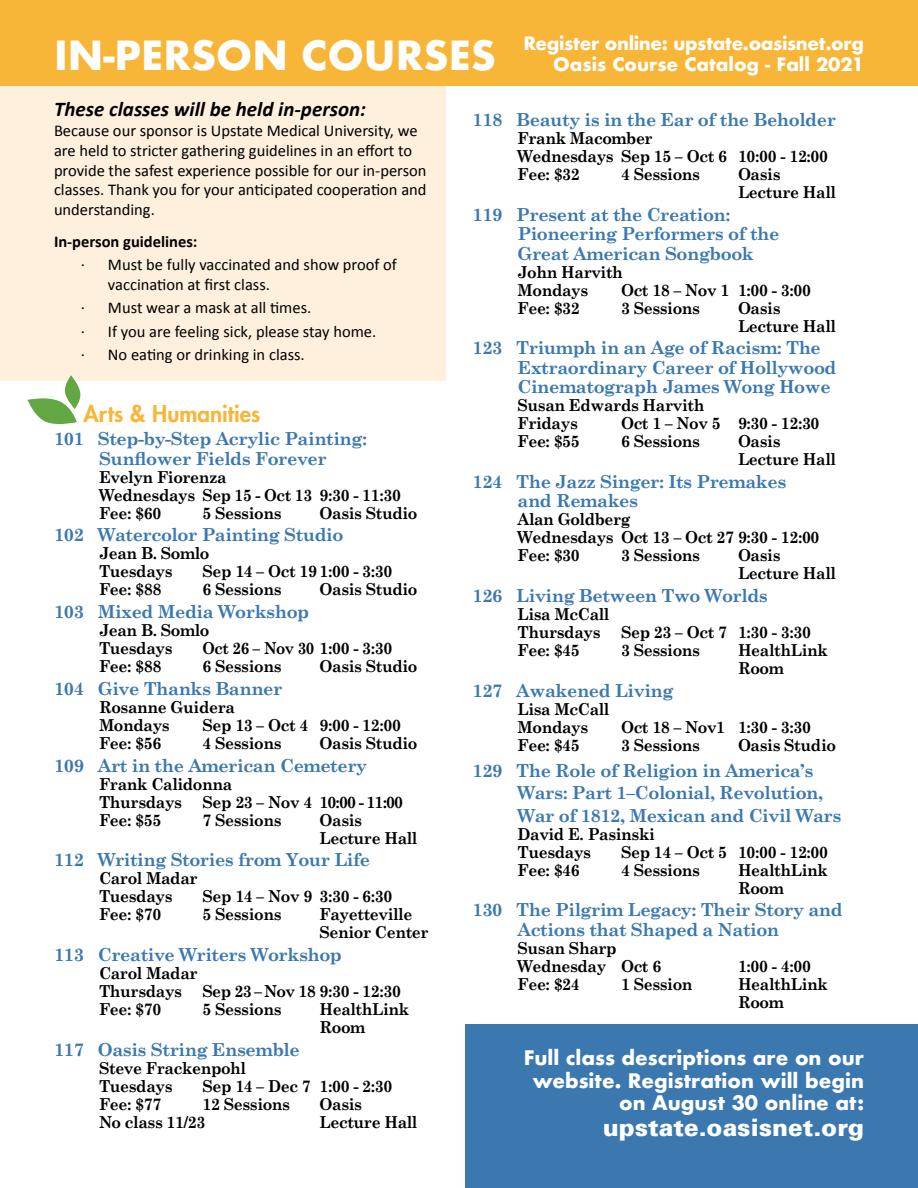
<style>
.page{position:relative;width:918px;height:1188px;background:#fff}
.page>*{position:absolute;margin:0;border:0;box-sizing:border-box;transform-origin:0 0}
.t1{font:700 39px "Futura";color:#fff}
.t2{font:900 24px "Univers";color:#fff}
.t3{font:800 22.5px "Futura";color:#f7b638}
.t4{font:italic 700 21px "Calibri";color:#000}
.t5{font:700 19.5px/22.5px "Futura";color:#fff;text-align:right}
.t6{font:700 18px/19.5px "Century Schoolbook";letter-spacing:-.025em;color:#3b78af}
.t7{font:700 18px/21px "Futura";letter-spacing:-.01em;color:#fff;text-align:right}
.t8{font:700 16.5px/18px "Century Schoolbook";letter-spacing:-.025em;color:#000;scale:.95 1}
.t9{font:16.5px/19.8px "Calibri";color:#000}
.t10{font:700 16.5px "Century Schoolbook";letter-spacing:-.025em;color:#000;scale:.91 1}
.t11{font:700 16.5px "Calibri";color:#000}
</style>
<div class="page">
<div style="left:466px;top:1025px;width:452px;height:163px;background:#3b78af"></div>
<div style="left:0;top:85px;width:446px;height:296px;background:#fef0dc"></div>
<div style="left:0;top:0;width:918px;height:85px;background:#f7b638"></div>
<svg style="left:28px;top:375px;width:53px;height:49px"></svg>
<p class="t7" style="left:523px;top:33px;width:342px">Register online: upstate.oasisnet.org<br>Oasis Course Catalog - Fall 2021</p>
<h1 class="t1" style="left:54px;top:27px;width:444px">IN-PERSON COURSES</h1>
<p class="t4" style="left:54px;top:96px;width:313px">These classes will be held in-person:</p>
<p class="t9" style="left:54px;top:121px;width:374px">Because our sponsor is Upstate Medical University, we are held to stricter gathering guidelines in an effort to provide the safest experience possible for our in-person classes. Thank you for your anticipated cooperation and understanding.</p>
<p class="t11" style="left:54px;top:231px;width:145px">In-person guidelines:</p>
<p class="t9" style="left:108px;top:255px;width:290px;text-indent:-27px">· Must be fully vaccinated and show proof of vaccination at first class.</p>
<p class="t9" style="left:81px;top:296px;width:297px;line-height:23.2px">· Must wear a mask at all times.<br>· If you are feeling sick, please stay home. · No eating or drinking in class.</p>
<p class="t6" style="left:472px;top:109px;width:365px">118 Beauty is in the Ear of the Beholder</p>
<p class="t8" style="left:518px;top:129px;width:329px">Frank Macomber<br>Wednesdays Sep 15 – Oct 6 10:00 - 12:00<br>Fee: $32</p>
<p class="t8" style="left:621px;top:165px;width:85px">4 Sessions</p>
<p class="t8" style="left:738px;top:165px;width:105px">Oasis<br>Lecture Hall</p>
<p class="t6" style="left:518px;top:204px;width:264px;text-indent:-45px">119 Present at the Creation:<br>Pioneering Performers of the<br>Great American Songbook</p>
<p class="t8" style="left:518px;top:262px;width:113px">John Harvith<br>Mondays</p>
<p class="t8" style="left:621px;top:280px;width:201px">Oct 18 – Nov 1 1:00 - 3:00</p>
<p class="t8" style="left:518px;top:298px;width:67px">Fee: $32</p>
<p class="t8" style="left:621px;top:298px;width:85px">3 Sessions</p>
<p class="t8" style="left:738px;top:298px;width:105px">Oasis<br>Lecture Hall</p>
<p class="t6" style="left:518px;top:338px;width:321px;text-indent:-45px">123 Triumph in an Age of Racism: The<br>Extraordinary Career of Hollywood<br>Cinematograph James Wong Howe</p>
<p class="t8" style="left:518px;top:396px;width:198px">Susan Edwards Harvith<br>Fridays</p>
<h3 class="t3" style="left:84px;top:399px;width:178px">Arts &amp; Humanities</h3>
<p class="t6" style="left:54px;top:429px;width:315px;text-align:center">101 Step-by-Step Acrylic Painting:<br>Sunflower Fields Forever</p>
<p class="t8" style="left:99px;top:468px;width:320px">Evelyn Fiorenza<br>Wednesdays Sep 15 - Oct 13 9:30 - 11:30<br>Fee: $60</p>
<p class="t8" style="left:621px;top:414px;width:211px">Oct 1 – Nov 5 9:30 - 12:30</p>
<p class="t8" style="left:518px;top:432px;width:67px">Fee: $55</p>
<p class="t8" style="left:621px;top:432px;width:85px">6 Sessions</p>
<p class="t8" style="left:738px;top:432px;width:105px">Oasis<br>Lecture Hall</p>
<p class="t6" style="left:518px;top:472px;width:270px;text-indent:-45px">124 The Jazz Singer: Its Premakes and Remakes</p>
<p class="t8" style="left:518px;top:510px;width:320px">Alan Goldberg<br>Wednesdays Oct 13 – Oct 27 9:30 - 12:00<br>Fee: $30</p>
<p class="t8" style="left:203px;top:504px;width:85px">5 Sessions</p>
<p class="t8" style="left:320px;top:504px;width:105px">Oasis Studio</p>
<p class="t6" style="left:54px;top:525px;width:291px">102 Watercolor Painting Studio</p>
<p class="t8" style="left:99px;top:544px;width:118px">Jean B. Somlo<br>Tuesdays</p>
<p class="t8" style="left:621px;top:546px;width:85px">3 Sessions</p>
<p class="t8" style="left:738px;top:546px;width:105px">Oasis<br>Lecture Hall</p>
<p class="t6" style="left:472px;top:586px;width:297px">126 Living Between Two Worlds</p>
<p class="t8" style="left:518px;top:605px;width:310px">Lisa McCall<br>Thursdays Sep 23 – Oct 7 1:30 - 3:30<br>Fee: $45</p>
<p class="t8" style="left:203px;top:562px;width:201px">Sep 14 – Oct 19 1:00 - 3:30</p>
<p class="t8" style="left:99px;top:580px;width:67px">Fee: $88</p>
<p class="t8" style="left:203px;top:580px;width:85px">6 Sessions</p>
<p class="t8" style="left:320px;top:580px;width:105px">Oasis Studio</p>
<p class="t6" style="left:54px;top:602px;width:257px">103 Mixed Media Workshop</p>
<p class="t8" style="left:99px;top:621px;width:118px">Jean B. Somlo<br>Tuesdays</p>
<p class="t10" style="left:202px;top:638px;width:210px">Oct 26 – Nov 30 1:00 - 3:30</p>
<p class="t8" style="left:621px;top:641px;width:85px">3 Sessions</p>
<p class="t8" style="left:738px;top:641px;width:96px">HealthLink<br>Room</p>
<p class="t6" style="left:472px;top:681px;width:202px">127 Awakened Living</p>
<p class="t8" style="left:518px;top:700px;width:98px">Lisa McCall<br>Mondays</p>
<p class="t8" style="left:99px;top:657px;width:67px">Fee: $88</p>
<p class="t8" style="left:203px;top:657px;width:85px">6 Sessions</p>
<p class="t8" style="left:320px;top:657px;width:105px">Oasis Studio</p>
<p class="t6" style="left:54px;top:679px;width:230px">104 Give Thanks Banner</p>
<p class="t8" style="left:99px;top:698px;width:145px">Rosanne Guidera<br>Mondays</p>
<p class="t8" style="left:203px;top:716px;width:211px">Sep 13 – Oct 4 9:00 - 12:00</p>
<p class="t8" style="left:621px;top:718px;width:201px">Oct 18 – Nov1 1:30 - 3:30</p>
<p class="t8" style="left:99px;top:734px;width:67px">Fee: $56</p>
<p class="t8" style="left:203px;top:734px;width:85px">4 Sessions</p>
<p class="t8" style="left:320px;top:734px;width:105px">Oasis Studio</p>
<p class="t6" style="left:54px;top:755px;width:315px">109 Art in the American Cemetery</p>
<p class="t8" style="left:99px;top:775px;width:322px">Frank Calidonna<br>Thursdays Sep 23 – Nov 4 10:00 - 11:00<br>Fee: $55</p>
<p class="t8" style="left:518px;top:736px;width:67px">Fee: $45</p>
<p class="t8" style="left:621px;top:736px;width:85px">3 Sessions</p>
<p class="t8" style="left:738px;top:736px;width:105px">Oasis Studio</p>
<p class="t6" style="left:518px;top:759px;width:326px;line-height:22.5px;text-indent:-45px">129 The Role of Religion in America’s<br>Wars: Part 1–Colonial, Revolution,<br>War of 1812, Mexican and Civil Wars</p>
<p class="t8" style="left:518px;top:825px;width:146px">David E. Pasinski<br>Tuesdays</p>
<p class="t8" style="left:203px;top:811px;width:85px">7 Sessions</p>
<p class="t8" style="left:320px;top:811px;width:105px">Oasis<br>Lecture Hall</p>
<p class="t6" style="left:54px;top:850px;width:318px">112 Writing Stories from Your Life</p>
<p class="t8" style="left:99px;top:869px;width:105px">Carol Madar<br>Tuesdays</p>
<p class="t8" style="left:621px;top:843px;width:220px">Sep 14 – Oct 5 10:00 - 12:00</p>
<p class="t8" style="left:518px;top:861px;width:67px">Fee: $46</p>
<p class="t8" style="left:621px;top:861px;width:85px">4 Sessions</p>
<p class="t8" style="left:738px;top:861px;width:96px">HealthLink<br>Room</p>
<p class="t6" style="left:518px;top:900px;width:327px;text-indent:-45px">130 The Pilgrim Legacy: Their Story and<br>Actions that Shaped a Nation</p>
<p class="t8" style="left:518px;top:939px;width:153px">Susan Sharp<br>Wednesday Oct 6</p>
<p class="t8" style="left:203px;top:887px;width:201px">Sep 14 – Nov 9 3:30 - 6:30</p>
<p class="t8" style="left:99px;top:905px;width:67px">Fee: $70</p>
<p class="t8" style="left:203px;top:905px;width:85px">5 Sessions</p>
<p class="t8" style="left:320px;top:905px;width:116px">Fayetteville<br>Senior Center</p>
<p class="t6" style="left:54px;top:945px;width:290px">113 Creative Writers Workshop</p>
<p class="t8" style="left:99px;top:964px;width:320px">Carol Madar<br>Thursdays Sep 23 – Nov 18 9:30 - 12:30<br>Fee: $70</p>
<p class="t8" style="left:738px;top:957px;width:78px">1:00 - 4:00</p>
<p class="t8" style="left:518px;top:975px;width:67px">Fee: $24</p>
<p class="t8" style="left:621px;top:975px;width:77px">1 Session</p>
<p class="t8" style="left:738px;top:975px;width:96px">HealthLink<br>Room</p>
<p class="t8" style="left:203px;top:1000px;width:85px">5 Sessions</p>
<p class="t8" style="left:320px;top:1000px;width:96px">HealthLink<br>Room</p>
<p class="t6" style="left:54px;top:1039px;width:247px">117 Oasis String Ensemble</p>
<p class="t8" style="left:99px;top:1059px;width:156px">Steve Frackenpohl<br>Tuesdays</p>
<p class="t5" style="left:524px;top:1047px;width:342px">Full class descriptions are on our website. Registration will begin on August 30 online at:</p>
<h2 class="t2" style="left:603px;top:1112px;width:263px">upstate.oasisnet.org</h2>
<p class="t8" style="left:203px;top:1077px;width:201px">Sep 14 – Dec 7 1:00 - 2:30</p>
<p class="t8" style="left:99px;top:1095px;width:67px">Fee: $77</p>
<p class="t8" style="left:203px;top:1095px;width:94px">12 Sessions</p>
<p class="t8" style="left:320px;top:1095px;width:46px">Oasis</p>
<p class="t8" style="left:99px;top:1113px;width:113px">No class 11/23</p>
<p class="t8" style="left:320px;top:1113px;width:105px">Lecture Hall</p>
</div>
